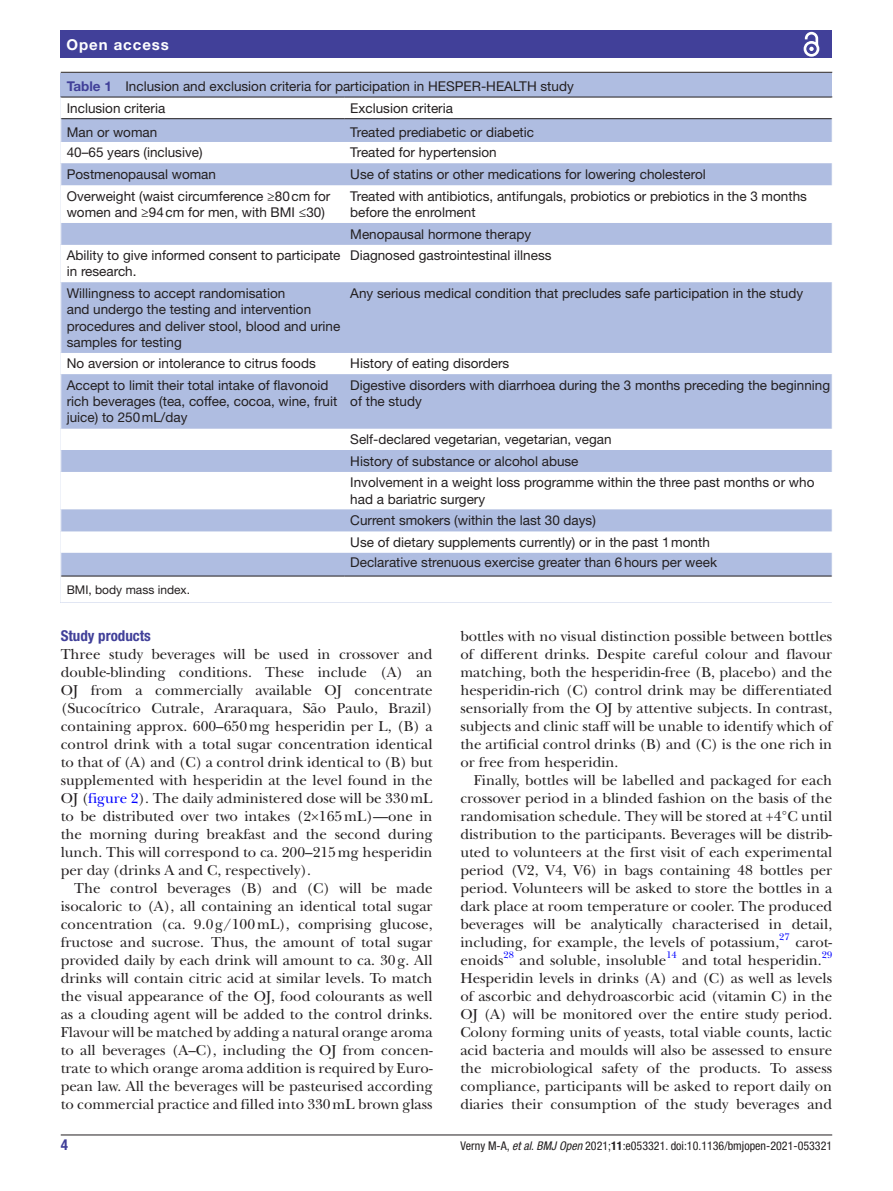
<style>
.page{position:relative;width:893px;height:1191px;background:#fff}
.page>*{position:absolute;margin:0;border:0;box-sizing:border-box;transform-origin:0 0}
.t1{font:15px/18px "New Baskerville";color:#231f20;text-align:justify}
.t2{font:700 condensed 15px "Helvetica Neue LT Std";color:#414099}
.t3{font:700 15px "Helvetica Neue LT Std";letter-spacing:.065em;color:#fff}
.t4{font:13.5px/16.2px "Helvetica Neue LT Std";color:#231f20}
.t5{font:condensed 12px "Helvetica Neue LT Std";color:#231f20}
.t6{font:12px "Helvetica Neue LT Std";color:#231f20}
.t7{font:9.9px "New Baskerville";color:#00f}
.s1{font-weight:700;color:#414099}
.s2{color:#00f}
.s3{font-style:italic}
.s4{font-weight:700}
</style>
<div class="page">
<hr style="left:61px;top:1134px;width:771px;height:1px;background:#231f20">
<div style="left:61px;top:31px;width:771px;height:27px;background:#414099"></div>
<svg style="left:803px;top:31px;width:17px;height:26px"></svg>
<div style="left:61px;top:73px;width:771px;height:529px;background:#afbde1"></div>
<hr style="left:61px;top:72px;width:771px;height:1px;background:#231f20">
<div style="left:61px;top:98px;width:771px;height:504px;background:#fff"></div>
<svg style="left:61px;top:119px;width:771px;height:456px"></svg>
<hr style="left:61px;top:97px;width:283px;height:1px;background:#231f20">
<hr style="left:61px;top:118px;width:283px;height:1px;background:#231f20">
<hr style="left:344px;top:97px;width:488px;height:1px;background:#231f20">
<hr style="left:344px;top:118px;width:488px;height:1px;background:#231f20">
<hr style="left:344px;top:575px;width:488px;height:1px;background:#231f20">
<hr style="left:61px;top:575px;width:283px;height:1px;background:#231f20">
<svg style="left:60px;top:97px;width:1px;height:88px"></svg>
<svg style="left:60px;top:223px;width:1px;height:22px"></svg>
<svg style="left:60px;top:353px;width:1px;height:21px"></svg>
<svg style="left:60px;top:428px;width:1px;height:44px"></svg>
<svg style="left:60px;top:509px;width:1px;height:93px"></svg>
<hr style="left:67px;top:593px;width:765px;height:1px;background:#fff">
<p class="t3" style="left:66px;top:35px;width:104px">Open access</p>
<p class="t4" style="left:67px;top:75px;width:509px;line-height:22px"><span class="s1">Table 1</span> Inclusion and exclusion criteria for participation in HESPER-HEALTH study<br>Inclusion criteria</p>
<p class="t4" style="left:350px;top:100px;width:104px">Exclusion criteria</p>
<p class="t4" style="left:67px;top:124px;width:92px">Man or woman</p>
<p class="t4" style="left:350px;top:124px;width:185px">Treated prediabetic or diabetic</p>
<p class="t4" style="left:67px;top:144px;width:137px">40–65 years (inclusive)</p>
<p class="t4" style="left:350px;top:144px;width:148px">Treated for hypertension</p>
<p class="t4" style="left:67px;top:166px;width:151px">Postmenopausal woman</p>
<p class="t4" style="left:350px;top:166px;width:357px">Use of statins or other medications for lowering cholesterol</p>
<p class="t4" style="left:67px;top:188px;width:265px">Overweight (waist circumference ≥80cm for women and ≥94cm for men, with BMI ≤30)</p>
<p class="t4" style="left:350px;top:188px;width:458px">Treated with antibiotics, antifungals, probiotics or prebiotics in the 3 months before the enrolment</p>
<p class="t4" style="left:350px;top:225px;width:182px">Menopausal hormone therapy</p>
<p class="t4" style="left:67px;top:247px;width:275px">Ability to give informed consent to participate in research.</p>
<p class="t4" style="left:350px;top:247px;width:203px">Diagnosed gastrointestinal illness</p>
<p class="t4" style="left:67px;top:285px;width:275px">Willingness to accept randomisation<br>and undergo the testing and intervention procedures and deliver stool, blood and urine samples for testing</p>
<p class="t4" style="left:350px;top:285px;width:454px">Any serious medical condition that precludes safe participation in the study</p>
<p class="t4" style="left:67px;top:355px;width:251px">No aversion or intolerance to citrus foods</p>
<p class="t4" style="left:350px;top:355px;width:161px">History of eating disorders</p>
<p class="t4" style="left:67px;top:377px;width:272px">Accept to limit their total intake of flavonoid rich beverages (tea, coffee, cocoa, wine, fruit juice) to 250mL/day</p>
<p class="t4" style="left:350px;top:377px;width:481px">Digestive disorders with diarrhoea during the 3 months preceding the beginning of the study</p>
<p class="t4" style="left:350px;top:428px;width:466px;line-height:21.6px">Self-declared vegetarian, vegetarian, vegan<br>History of substance or alcohol abuse<br>Involvement in a weight loss programme within the three past months or who</p>
<p class="t4" style="left:350px;top:488px;width:361px;line-height:21.6px">had a bariatric surgery<br>Current smokers (within the last 30 days)<br>Use of dietary supplements currently) or in the past 1month</p>
<p class="t4" style="left:350px;top:554px;width:368px">Declarative strenuous exercise greater than 6hours per week</p>
<p class="t6" style="left:67px;top:582px;width:125px">BMI, body mass index.</p>
<p class="t2" style="left:61px;top:627px;width:92px">Study products</p>
<p class="t1" style="left:61px;top:645px;width:373px">Three study beverages will be used in crossover and double-blinding conditions. These include (A) an OJ from a commercially available OJ concentrate (Sucocítrico Cutrale, Araraquara, São Paulo, Brazil) containing approx. 600–650mg hesperidin per L, (B) a control drink with a total sugar concentration identical to that of (A) and (C) a control drink identical to (B) but supplemented with hesperidin at the level found in the OJ (<span class="s2">figure 2</span>). The daily administered dose will be 330mL to be distributed over two intakes (2×165mL)—one in the morning during breakfast and the second during lunch. This will correspond to ca. 200–215mg hesperidin per day (drinks A and C, respectively).</p>
<p class="t1" style="left:61px;top:879px;width:373px;text-indent:14px">The control beverages (B) and (C) will be made isocaloric to (A), all containing an identical total sugar concentration (ca. 9.0g/100mL), comprising glucose, fructose and sucrose. Thus, the amount of total sugar provided daily by each drink will amount to ca. 30g. All drinks will contain citric acid at similar levels. To match the visual appearance of the OJ, food colourants as well as a clouding agent will be added to the control drinks.<br>Flavour will be matched by adding a natural orange aroma to all beverages (A–C), including the OJ from concen&shy;trate to which orange aroma addition is required by Euro&shy;pean law. All the beverages will be pasteurised according to commercial practice and filled into 330mL brown glass</p>
<p class="t1" style="left:460px;top:627px;width:373px">bottles with no visual distinction possible between bottles of different drinks. Despite careful colour and flavour matching, both the hesperidin-free (B, placebo) and the hesperidin-rich (C) control drink may be differentiated sensorially from the OJ by attentive subjects. In contrast, subjects and clinic staff will be unable to identify which of the artificial control drinks (B) and (C) is the one rich in or free from hesperidin.</p>
<p class="t1" style="left:460px;top:771px;width:373px;text-indent:14px">Finally, bottles will be labelled and packaged for each crossover period in a blinded fashion on the basis of the randomisation schedule. They will be stored at +4°C until distribution to the participants. Beverages will be distrib&shy;uted to volunteers at the first visit of each experimental period (V2, V4, V6) in bags containing 48 bottles per period. Volunteers will be asked to store the bottles in a dark place at room temperature or cooler. The produced beverages will be analytically characterised in detail, including, for example, the levels of potassium,</p>
<p class="t7" style="left:779px;top:931px;width:12px">27</p>
<p class="t1" style="left:795px;top:933px;width:38px">carot-</p>
<p class="t1" style="left:460px;top:951px;width:45px">enoids</p>
<p class="t7" style="left:504px;top:949px;width:12px">28</p>
<p class="t1" style="left:519px;top:951px;width:148px">and soluble, insoluble</p>
<p class="t7" style="left:666px;top:949px;width:12px">14</p>
<p class="t1" style="left:682px;top:951px;width:141px">and total hesperidin.</p>
<p class="t7" style="left:822px;top:949px;width:12px">29</p>
<p class="t1" style="left:460px;top:969px;width:373px">Hesperidin levels in drinks (A) and (C) as well as levels of ascorbic and dehydroascorbic acid (vitamin C) in the OJ (A) will be monitored over the entire study period.<br>Colony forming units of yeasts, total viable counts, lactic acid bacteria and moulds will also be assessed to ensure the microbiological safety of the products. To assess compliance, participants will be asked to report daily on diaries their consumption of the study beverages and</p>
<p class="t2" style="left:61px;top:1135px;width:9px">4</p>
<p class="t5" style="left:460px;top:1138px;width:373px">Verny M-A, <span class="s3">et al</span>. <span class="s3">BMJ Open</span> 2021;<span class="s4">11</span>:e053321. doi:10.1136/bmjopen-2021-053321</p>
</div>
